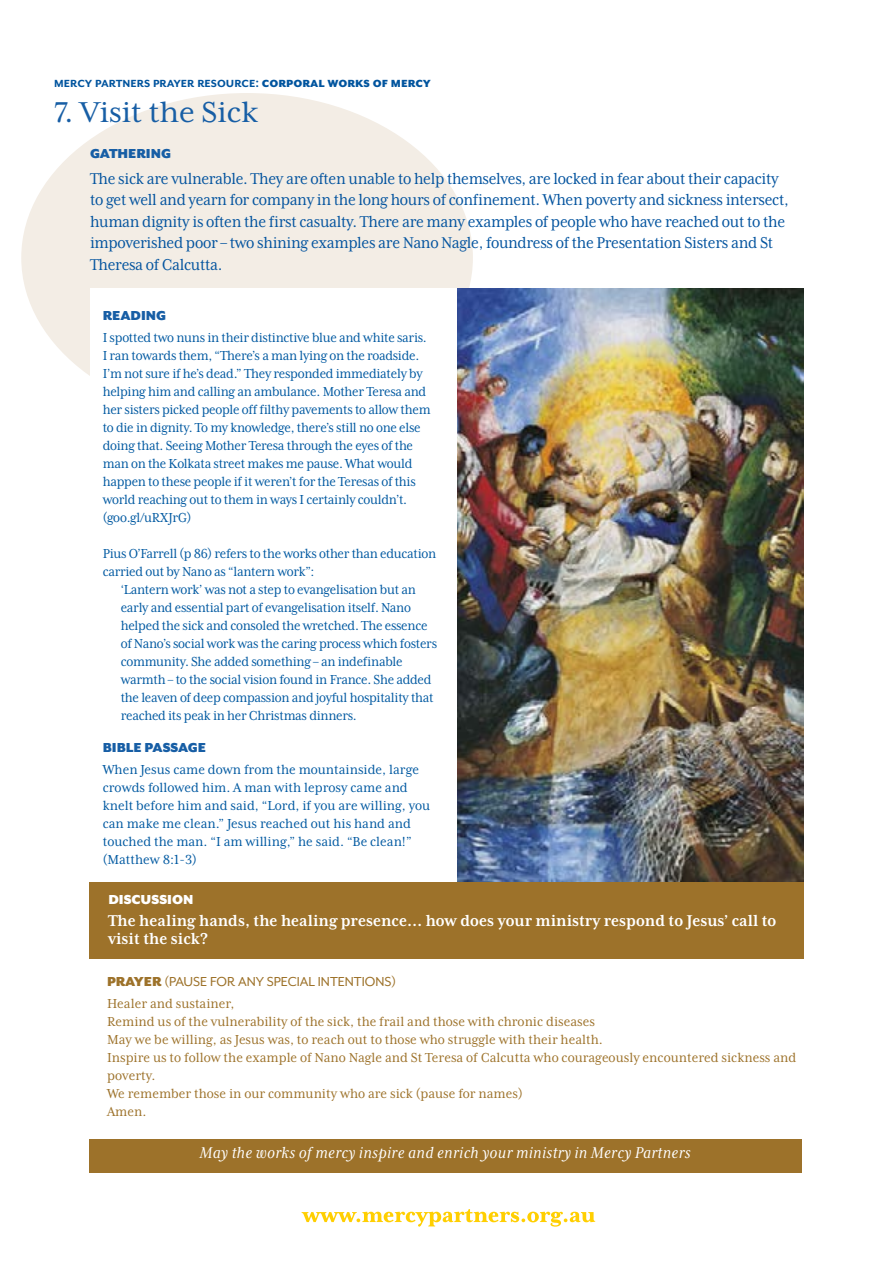
<style>
.page{position:relative;width:893px;height:1263px;background:#fff}
.page>*{position:absolute;margin:0;border:0;box-sizing:border-box;transform-origin:0 0}
.BoxHeadLrg{font:33px "Mrs Eaves XL Serif OT";color:#175ea5}
.Gathering{font:18px/21.6px "Mrs Eaves XL Serif Nar OT";letter-spacing:-.02em;color:#04549f}
.discussion{font:700 18px/18px "Mrs Eaves XL Serif Nar OT";color:#fff}
.quoteSide1{font:italic 18px "Mrs Eaves XL Serif Nar OT";letter-spacing:.02em;color:#fff}
.body{font:15px/18px "Mrs Eaves XL Serif Nar OT";letter-spacing:-.02em;color:#0059a1}
.bodyIndent{font:15px/18px "Mrs Eaves XL Serif Nar OT";letter-spacing:-.02em;color:#0059a1}
.prayerSide1{font:15px/18px "Mrs Eaves XL Serif Nar OT";color:#9d722a}
.body-2{font:15px/18px "Mrs Eaves XL Serif Nar OT";color:#0059a1}
.MinistryTitle{font:700 15px "Mr Eaves XL San OT";color:#00549e}
.PrayerHeadside1{font:15px "Mr Eaves XL San OT";color:#9d722a}
.subhd2{font:900 15px "Mr Eaves XL San OT";color:#175ea5}
.discussionHead{font:900 15px "Mr Eaves XL San OT";color:#fff}
.s1{font-weight:800}
.s2{font-weight:900}
</style>
<div class="page">
<svg style="left:302px;top:1209px;width:293px;height:17px"></svg>
<div style="left:21px;top:93px;width:452px;height:329px;background:#f3ede5;border-radius:50%"></div>
<div style="left:90px;top:288px;width:712px;height:630px;background:#fff"></div>
<div style="left:89px;top:1139px;width:712px;height:34px;background:#9d722a"></div>
<img style="left:457px;top:288px;width:346px;height:594px">
<div style="left:89px;top:882px;width:714px;height:76px;background:#9d722a"></div>
<p class="MinistryTitle" style="left:54px;top:74px;width:378px">mercy partners prayer resource: <span class="s1">corporal works of mercy</span></p>
<p class="BoxHeadLrg" style="left:54px;top:95px;width:205px">7. Visit the Sick</p>
<p class="subhd2" style="left:90px;top:144px;width:83px">GATHERING</p>
<p class="Gathering" style="left:90px;top:167px;width:700px">The sick are vulnerable. They are often unable to help themselves, are locked in fear about their capacity to get well and yearn for company in the long hours of confinement. When poverty and sickness intersect, human dignity is often the first casualty. There are many examples of people who have reached out to the impoverished poor – two shining examples are Nano Nagle, foundress of the Presentation Sisters and St Theresa of Calcutta.</p>
<p class="subhd2" style="left:103px;top:306px;width:65px">READING</p>
<p class="body" style="left:103px;top:329px;width:329px">I spotted two nuns in their distinctive blue and white saris.<br>I ran towards them, “There’s a man lying on the roadside.<br>I’m not sure if he’s dead.” They responded immediately by helping him and calling an ambulance. Mother Teresa and her sisters picked people off filthy pavements to allow them to die in dignity. To my knowledge, there’s still no one else doing that. Seeing Mother Teresa through the eyes of the man on the Kolkata street makes me pause. What would happen to these people if it weren’t for the Teresas of this world reaching out to them in ways I certainly couldn’t. (goo.gl/uRXJrG)</p>
<p class="body" style="left:103px;top:545px;width:335px">Pius O’Farrell (p 86) refers to the works other than education carried out by Nano as “lantern work”:</p>
<p class="bodyIndent" style="left:121px;top:581px;width:318px">‘Lantern work’ was not a step to evangelisation but an early and essential part of evangelisation itself. Nano helped the sick and consoled the wretched. The essence of Nano’s social work was the caring process which fosters community. She added something – an indefinable warmth – to the social vision found in France. She added the leaven of deep compassion and joyful hospitality that reached its peak in her Christmas dinners.</p>
<p class="subhd2" style="left:103px;top:738px;width:105px">BIBLE PASSAGE</p>
<p class="body-2" style="left:103px;top:761px;width:329px">When Jesus came down from the mountainside, large crowds followed him. A man with leprosy came and knelt before him and said, “Lord, if you are willing, you can make me clean.” Jesus reached out his hand and touched the man. “I am willing,” he said. “Be clean!” (Matthew 8:1-3)</p>
<p class="discussionHead" style="left:108px;top:890px;width:87px">DISCUSSION</p>
<p class="discussion" style="left:108px;top:912px;width:670px">The healing hands, the healing presence… how does your ministry respond to Jesus’ call to visit the sick?</p>
<p class="PrayerHeadside1" style="left:107px;top:973px;width:290px"><span class="s2">PRAYER</span> (PAUSE FOR ANY SPECIAL INTENTIONS)</p>
<p class="prayerSide1" style="left:107px;top:995px;width:129px">Healer and sustainer,</p>
<p class="prayerSide1" style="left:107px;top:1013px;width:489px">Remind us of the vulnerability of the sick, the frail and those with chronic diseases</p>
<p class="prayerSide1" style="left:107px;top:1031px;width:497px">May we be willing, as Jesus was, to reach out to those who struggle with their health.</p>
<p class="prayerSide1" style="left:107px;top:1049px;width:691px">Inspire us to follow the example of Nano Nagle and St Teresa of Calcutta who courageously encountered sickness and poverty.</p>
<p class="prayerSide1" style="left:107px;top:1085px;width:417px">We remember those in our community who are sick (pause for names)</p>
<p class="prayerSide1" style="left:107px;top:1103px;width:41px">Amen.</p>
<p class="quoteSide1" style="left:200px;top:1143px;width:493px">May the works of mercy inspire and enrich your ministry in Mercy Partners</p>
</div>
